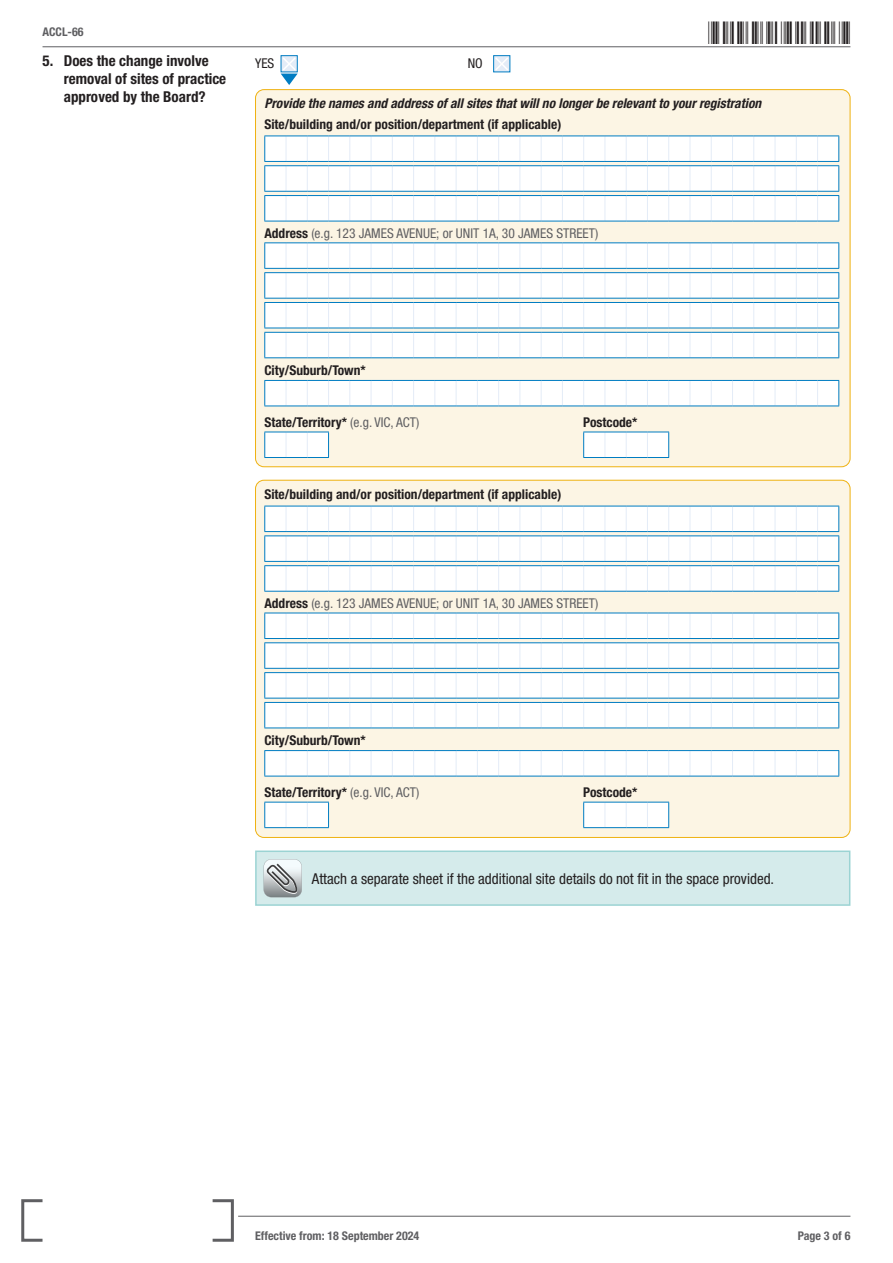
<style>
.page{position:relative;width:893px;height:1263px;background:#fff}
.page>*{position:absolute;margin:0;border:0;box-sizing:border-box;transform-origin:0 0}
.t1{font:30px "Free 3 of 9";letter-spacing:.1em;color:#231f20}
.attachment_box_text{font:condensed 15px "Helvetica Neue LT Std";color:#231f20}
.Questions{font:700 condensed 15px/18px "Helvetica Neue LT Std";color:#231f20}
.Answer_block_text{font:700 condensed 13.5px "Helvetica Neue LT Std";color:#231f20}
.Answers_additional_text{font:700 condensed 13.5px "Helvetica Neue LT Std";color:#231f20}
.Answer_block_text-2{font:condensed 13.5px "Helvetica Neue LT Std";color:#5f5f62}
.Answers_additional_text-2{font:italic 700 condensed 13.5px "Helvetica Neue LT Std";color:#231f20}
.Answer{font:condensed 13.5px "Helvetica Neue LT Std";color:#231f20}
.t2{font:700 condensed 12px "Helvetica Neue LT Std";color:#5f5f62}
.s1{font-weight:700;color:#231f20}
.s2{font-weight:400;color:#5f5f62}
</style>
<div class="page">
<svg style="left:21px;top:1199px;width:213px;height:43px"></svg>
<hr style="left:238px;top:1216px;width:612px;height:1px;background:#5f5f62">
<hr style="left:43px;top:47px;width:807px;height:1px;background:#5f5f62">
<svg style="left:281px;top:55px;width:17px;height:1px"></svg>
<svg style="left:281px;top:56px;width:17px;height:29px"></svg>
<svg style="left:493px;top:55px;width:17px;height:17px"></svg>
<svg style="left:494px;top:56px;width:16px;height:16px"></svg>
<div style="left:255px;top:90px;width:595px;height:377px;background:#fcf5e4;border-radius:9px"></div>
<svg style="left:264px;top:136px;width:575px;height:86px;background:#ecf4f8"></svg>
<svg style="left:264px;top:242px;width:575px;height:116px;background:#ecf4f8"></svg>
<svg style="left:264px;top:380px;width:575px;height:27px;background:#eaf4f9"></svg>
<svg style="left:264px;top:432px;width:65px;height:26px;background:#e8f3f9"></svg>
<svg style="left:583px;top:432px;width:86px;height:26px;background:#eaf4f9"></svg>
<div style="left:255px;top:480px;width:595px;height:357px;background:#fcf5e4;border-radius:9px"></div>
<svg style="left:264px;top:506px;width:575px;height:86px;background:#ecf4f8"></svg>
<svg style="left:264px;top:613px;width:575px;height:115px;background:#edf4f8"></svg>
<svg style="left:264px;top:750px;width:575px;height:27px;background:#eaf3f9"></svg>
<svg style="left:264px;top:802px;width:65px;height:26px;background:#e8f3f9"></svg>
<svg style="left:583px;top:802px;width:86px;height:26px;background:#eaf4f9"></svg>
<div style="left:256px;top:851px;width:594px;height:54px;background:#d5ebeb"></div>
<div style="left:255px;top:850px;width:595px;height:56px;border:2px solid #9bd3d3"></div>
<svg style="left:264px;top:859px;width:38px;height:38px"></svg>
<p class="t2" style="left:43px;top:25px;width:43px">ACCL-66</p>
<h1 class="t1" style="left:709px;top:16px;width:143px">*ACCL-663*</h1>
<p class="Questions" style="left:43px;top:51px;width:12px">5.</p>
<p class="Questions" style="left:64px;top:51px;width:164px">Does the change involve removal of sites of practice approved by the Board?</p>
<p class="Answer" style="left:255px;top:55px;width:21px">YES</p>
<p class="Answer" style="left:468px;top:55px;width:17px">NO</p>
<p class="Answers_additional_text-2" style="left:264px;top:95px;width:498px">Provide the names and address of all sites that will no longer be relevant to your registration</p>
<p class="Answers_additional_text" style="left:264px;top:116px;width:298px">Site/building and/or position/department (if applicable)</p>
<p class="Answer_block_text-2" style="left:264px;top:225px;width:335px"><span class="s1">Address</span> (e.g. 123 JAMES AVENUE; or UNIT 1A, 30 JAMES STREET)</p>
<p class="Answer_block_text" style="left:264px;top:362px;width:103px">City/Suburb/Town*</p>
<p class="Answer_block_text" style="left:264px;top:414px;width:156px">State/Territory* <span class="s2">(e.g. VIC, ACT)</span></p>
<p class="Answer_block_text" style="left:583px;top:414px;width:56px">Postcode*</p>
<p class="Answers_additional_text" style="left:264px;top:486px;width:298px">Site/building and/or position/department (if applicable)</p>
<p class="Answer_block_text-2" style="left:264px;top:595px;width:335px"><span class="s1">Address</span> (e.g. 123 JAMES AVENUE; or UNIT 1A, 30 JAMES STREET)</p>
<p class="Answer_block_text" style="left:264px;top:732px;width:103px">City/Suburb/Town*</p>
<p class="Answer_block_text" style="left:264px;top:784px;width:156px">State/Territory* <span class="s2">(e.g. VIC, ACT)</span></p>
<p class="Answer_block_text" style="left:583px;top:784px;width:56px">Postcode*</p>
<p class="attachment_box_text" style="left:312px;top:869px;width:464px">Attach a separate sheet if the additional site details do not fit in the space provided.</p>
<p class="t2" style="left:255px;top:1228px;width:166px">Effective from: 18 September 2024</p>
<p class="t2" style="left:798px;top:1228px;width:54px">Page 3 of 6</p>
</div>
